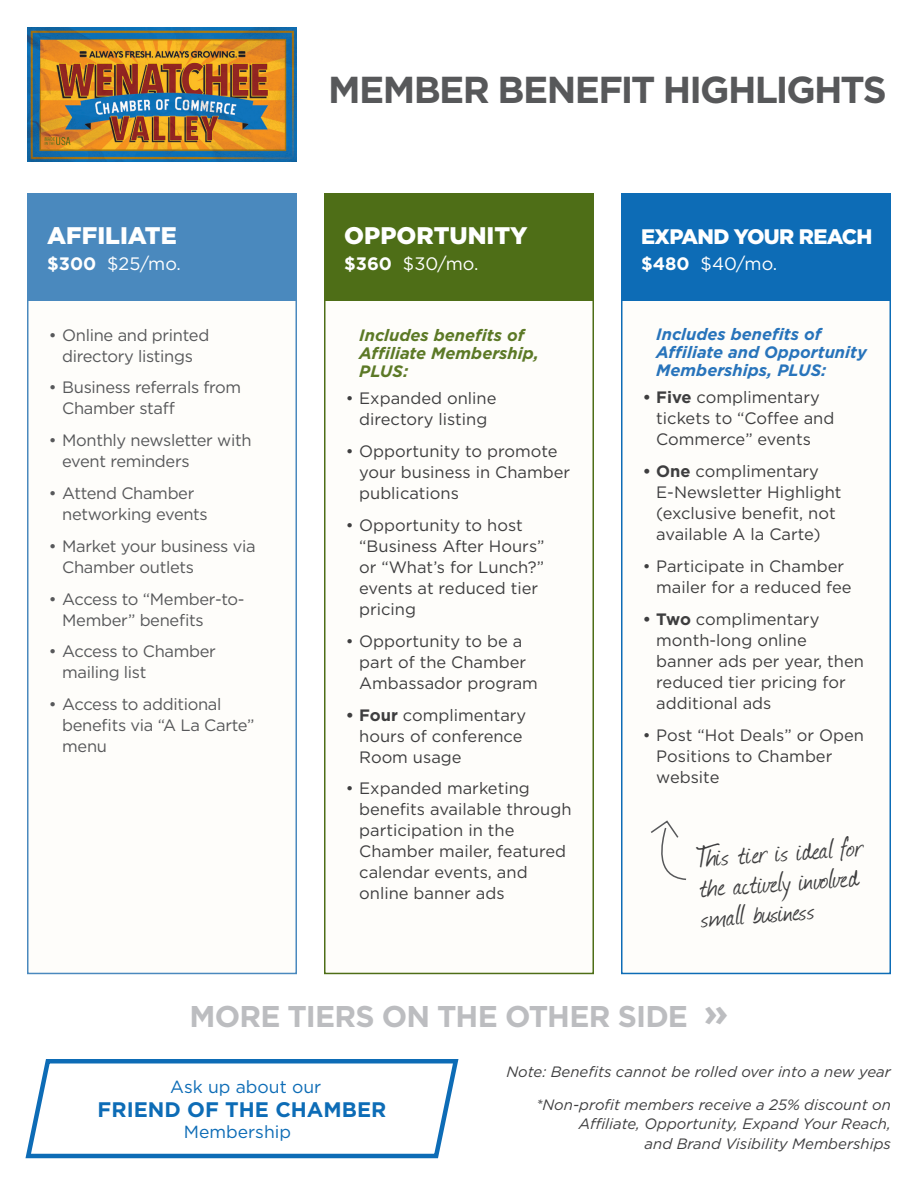
<style>
.page{position:relative;width:918px;height:1188px;background:#fff}
.page>*{position:absolute;margin:0;border:0;box-sizing:border-box;transform-origin:0 0}
.t1{font:700 37.5px "Gotham";letter-spacing:-.045em;color:#57585a}
.List_Copy{font:33px/30px "Journal";color:#3e3e3f}
.t2{font:700 30px "Gotham";letter-spacing:-.03em;color:#bcbdc0}
.Member_Tier_Header{font:900 24px "Gotham";color:#fff}
.Header_3{font:700 21px "Gotham";color:#0d6cb6}
.Member_Tier_Header-2{font:900 21px "Gotham";letter-spacing:-.03em;color:#fff}
.Tier_price{font:18px "Gotham";color:#fff}
.Header_3-2{font:17.55px "Gotham";color:#0d6cb6}
.t3{font:16.5px/21px "Gotham";color:#3e3e3f}
.t4{font:16.5px/21px "Gotham";letter-spacing:-.02em;color:#57585a}
.Includes_PLUS{font:italic 700 16.5px/18px "Gotham";color:#2874bb}
.Includes_PLUS-2{font:italic 700 16.5px/18px "Gotham";color:#5c7926}
.Copy{font:italic 15px/19.5px "Gotham";color:#3e3e3f;text-align:right}
.s1{font-weight:700}
.s2{font-size:39px}
</style>
<div class="page">
<img style="left:27px;top:27px;width:270px;height:135px">
<div style="left:28px;top:300px;width:268px;height:673px;background:#fefdfa"></div>
<div style="left:27px;top:299px;width:270px;height:675px;border:2px solid #4a89be"></div>
<div style="left:622px;top:299px;width:268px;height:674px;background:#fefdfa"></div>
<div style="left:621px;top:298px;width:270px;height:676px;border:2px solid #0d6cb6"></div>
<div style="left:325px;top:300px;width:268px;height:673px;background:#fefdfa"></div>
<div style="left:324px;top:299px;width:270px;height:675px;border:2px solid #4e6e17"></div>
<div style="left:27px;top:193px;width:270px;height:108px;background:#4a89be"></div>
<div style="left:621px;top:193px;width:270px;height:108px;background:#0d6cb6"></div>
<div style="left:324px;top:193px;width:270px;height:108px;background:#4e6e17"></div>
<svg style="left:651px;top:820px;width:35px;height:60px"></svg>
<svg style="left:25px;top:1059px;width:434px;height:100px"></svg>
<p class="Member_Tier_Header" style="left:47px;top:219px;width:131px">AFFILIATE</p>
<p class="Tier_price" style="left:47px;top:252px;width:135px"><span class="s1">$300</span> $25/mo.</p>
<p class="t4" style="left:49px;top:324px;width:162px;text-align:center">• Online and printed directory listings</p>
<p class="t4" style="left:62px;top:377px;width:181px;text-indent:-14px">• Business referrals from<br>Chamber staff</p>
<p class="t4" style="left:62px;top:430px;width:191px;text-indent:-14px">• Monthly newsletter with event reminders</p>
<p class="t4" style="left:62px;top:482px;width:147px;text-indent:-14px">• Attend Chamber networking events</p>
<p class="t4" style="left:62px;top:535px;width:195px;text-indent:-14px">• Market your business via<br>Chamber outlets</p>
<p class="t4" style="left:62px;top:588px;width:184px;text-indent:-14px">• Access to “Member-to-<br>Member” benefits</p>
<p class="t4" style="left:62px;top:641px;width:155px;text-indent:-14px">• Access to Chamber mailing list</p>
<p class="t4" style="left:62px;top:694px;width:194px;text-indent:-14px">• Access to additional benefits via “A La Carte” menu</p>
<p class="t1" style="left:328px;top:65px;width:560px">MEMBER BENEFIT HIGHLIGHTS</p>
<p class="Member_Tier_Header" style="left:344px;top:219px;width:185px">OPPORTUNITY</p>
<p class="Tier_price" style="left:344px;top:252px;width:136px"><span class="s1">$360</span> $30/mo.</p>
<p class="Includes_PLUS-2" style="left:359px;top:326px;width:181px">Includes benefits of<br>Affiliate Membership,<br>PLUS:</p>
<p class="t3" style="left:346px;top:388px;width:152px;text-align:center">• Expanded online directory listing</p>
<p class="t3" style="left:359px;top:441px;width:212px;text-indent:-14px">• Opportunity to promote your business in Chamber publications</p>
<p class="t3" style="left:359px;top:514px;width:187px;text-indent:-14px">• Opportunity to host “Business After Hours” or “What’s for Lunch?” events at reduced tier pricing</p>
<p class="t3" style="left:359px;top:630px;width:180px;text-indent:-14px">• Opportunity to be a part of the Chamber<br>Ambassador program</p>
<p class="t3" style="left:359px;top:704px;width:169px;text-indent:-14px"><span class="s1">• Four</span> complimentary hours of conference<br>Room usage</p>
<p class="t3" style="left:359px;top:778px;width:214px;text-indent:-14px">• Expanded marketing benefits available through participation in the<br>Chamber mailer, featured calendar events, and online banner ads</p>
<p class="Member_Tier_Header-2" style="left:641px;top:222px;width:233px">EXPAND YOUR REACH</p>
<p class="Tier_price" style="left:641px;top:252px;width:138px"><span class="s1">$480</span> $40/mo.</p>
<p class="Includes_PLUS" style="left:656px;top:325px;width:212px">Includes benefits of<br>Affiliate and Opportunity<br>Memberships, PLUS:</p>
<p class="t3" style="left:656px;top:387px;width:180px;text-indent:-14px"><span class="s1">• Five</span> complimentary tickets to “Coffee and<br>Commerce” events</p>
<p class="t3" style="left:656px;top:460px;width:187px;text-indent:-14px"><span class="s1">• One</span> complimentary<br>E-Newsletter Highlight (exclusive benefit, not available A la Carte)</p>
<p class="t3" style="left:656px;top:555px;width:197px;text-indent:-14px">• Participate in Chamber mailer for a reduced fee</p>
<p class="t3" style="left:656px;top:608px;width:209px;text-indent:-14px"><span class="s1">• Two</span> complimentary month-long online banner ads per year, then reduced tier pricing for additional ads</p>
<p class="t3" style="left:656px;top:724px;width:209px;text-indent:-14px">• Post “Hot Deals” or Open<br>Positions to Chamber website</p>
<p class="List_Copy" style="left:696px;top:842px;width:168px;rotate:-4deg">This tier is ideal for the actively involved small business</p>
<p class="t2" style="left:189px;top:997px;width:541px">MORE TIERS ON THE OTHER SIDE <span class="s2">»</span></p>
<p class="Header_3-2" style="left:170px;top:1075px;width:153px">Ask up about our</p>
<p class="Header_3" style="left:98px;top:1096px;width:290px">FRIEND OF THE CHAMBER</p>
<p class="Header_3-2" style="left:184px;top:1121px;width:109px">Membership</p>
<p class="Copy" style="left:506px;top:1062px;width:386px">Note: Benefits cannot be rolled over into a new year</p>
<p class="Copy" style="left:536px;top:1095px;width:356px">*Non-profit members receive a 25% discount on<br>Affiliate, Opportunity, Expand Your Reach,<br>and Brand Visibility Memberships</p>
</div>
